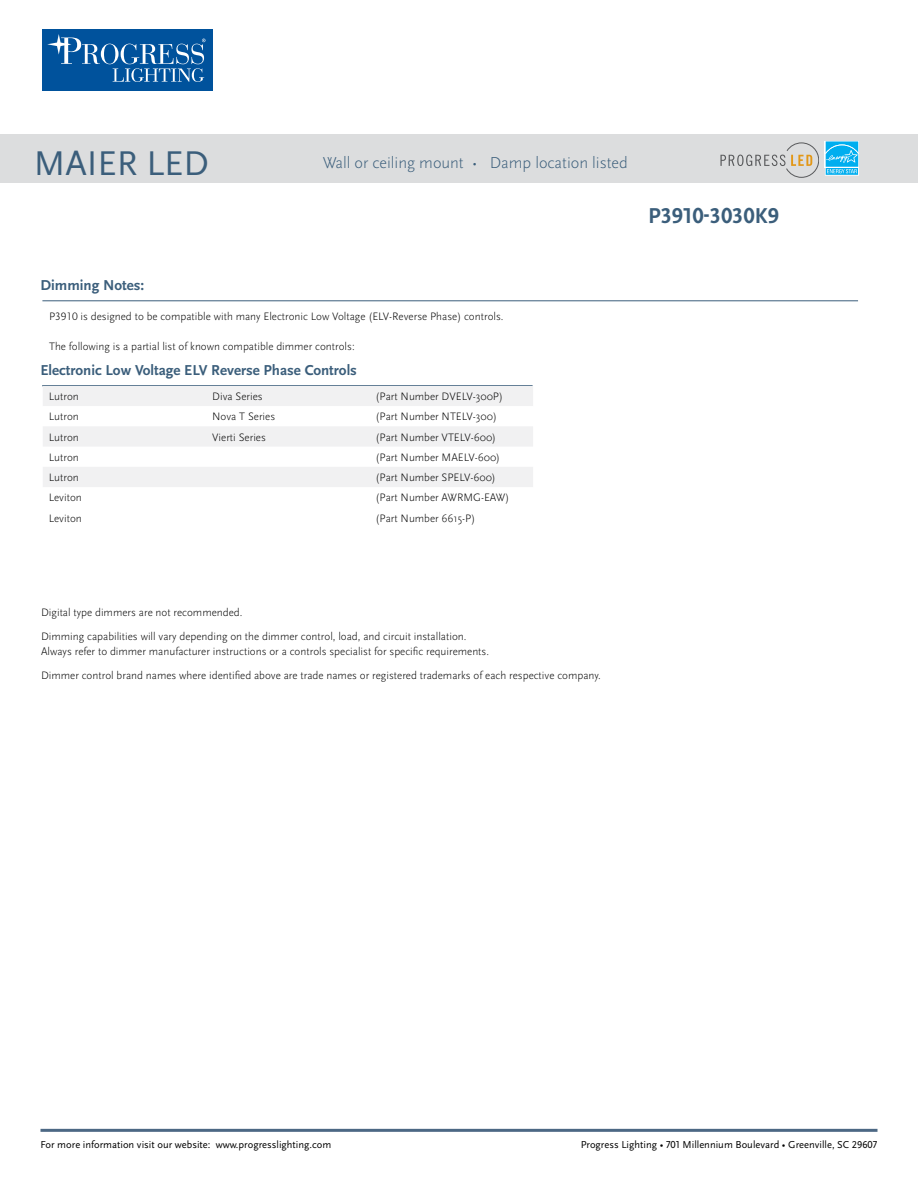
<style>
.page{position:relative;width:918px;height:1188px;background:#fff}
.page>*{position:absolute;margin:0;border:0;box-sizing:border-box;transform-origin:0 0}
.t1{font:35.85px "Scala Sans Pro";color:#3b5e7b}
.t2{font:700 22.5px "Scala Sans Pro";color:#3b5e7b}
.t3{font:300 16.5px "Scala Sans Pro";color:#3b5e7b}
.t4{font:700 15px "Scala Sans Pro";color:#3b5e7b}
.t5{font:300 11.25px/23.9px "Scala Sans Pro";color:#000}
.t6{font:10.5px "Scala Sans Pro";color:#000}
</style>
<div class="page">
<div style="left:42px;top:30px;width:170px;height:61px;background:#00529c"></div>
<svg style="left:101px;top:44px;width:18px;height:20px"></svg>
<div style="left:104px;top:44px;width:11px;height:20px;background:#00529c;border-radius:50%"></div>
<svg style="left:47px;top:34px;width:53px;height:30px"></svg>
<svg style="left:113px;top:39px;width:93px;height:43px"></svg>
<hr style="left:40px;top:1129px;width:838px;height:3px;background:#4c6884">
<hr style="left:42px;top:385px;width:490px;height:1px;background:#3b5e7b">
<svg style="left:43px;top:386px;width:490px;height:101px;fill:#f1f1f2"></svg>
<div style="left:0;top:134px;width:918px;height:49px;background:#dcddde"></div>
<svg style="left:720px;top:143px;width:99px;height:34px"></svg>
<hr style="left:42px;top:301px;width:816px;height:1px;background:#3b5e7b">
<svg style="left:825px;top:141px;width:34px;height:35px"></svg>
<h1 class="t1" style="left:34px;top:142px;width:177px">MAIER LED</h1>
<h3 class="t3" style="left:323px;top:154px;width:307px">Wall or ceiling mount • Damp location listed</h3>
<h3 class="t4" style="left:40px;top:277px;width:105px">Dimming Notes:</h3>
<p class="t5" style="left:49px;top:305px;width:456px">P3910 is designed to be compatible with many Electronic Low Voltage (ELV-Reverse Phase) controls.</p>
<p class="t5" style="left:49px;top:335px;width:307px">The following is a partial list of known compatible dimmer controls:</p>
<h3 class="t4" style="left:40px;top:362px;width:318px">Electronic Low Voltage ELV Reverse Phase Controls</h3>
<p class="t5" style="left:49px;top:385px;width:32px">Lutron</p>
<p class="t5" style="left:212px;top:385px;width:52px">Diva Series</p>
<p class="t5" style="left:376px;top:385px;width:129px">(Part Number DVELV-300P)</p>
<p class="t5" style="left:49px;top:405px;width:32px">Lutron</p>
<p class="t5" style="left:212px;top:405px;width:65px">Nova T Series</p>
<p class="t5" style="left:376px;top:405px;width:123px">(Part Number NTELV-300)</p>
<p class="t5" style="left:49px;top:425px;width:32px">Lutron</p>
<p class="t5" style="left:212px;top:425px;width:55px">Vierti Series</p>
<p class="t5" style="left:376px;top:425px;width:122px">(Part Number VTELV-600)</p>
<p class="t5" style="left:49px;top:445px;width:32px">Lutron</p>
<p class="t5" style="left:376px;top:445px;width:126px">(Part Number MAELV-600)</p>
<p class="t5" style="left:49px;top:466px;width:32px">Lutron</p>
<p class="t5" style="left:376px;top:466px;width:122px">(Part Number SPELV-600)</p>
<p class="t5" style="left:49px;top:486px;width:35px">Leviton</p>
<p class="t5" style="left:376px;top:486px;width:135px">(Part Number AWRMG-EAW)</p>
<p class="t5" style="left:49px;top:506px;width:35px">Leviton</p>
<p class="t5" style="left:376px;top:506px;width:101px">(Part Number 6615-P)</p>
<h2 class="t2" style="left:648px;top:202px;width:133px">P3910-3030K9</h2>
<p class="t5" style="left:41px;top:601px;width:427px">Digital type dimmers are not recommended.<br>Dimming capabilities will vary depending on the dimmer control, load, and circuit installation.</p>
<p class="t5" style="left:41px;top:640px;width:561px">Always refer to dimmer manufacturer instructions or a controls specialist for specific requirements.<br>Dimmer control brand names where identified above are trade names or registered trademarks of each respective company.</p>
<p class="t6" style="left:40px;top:1139px;width:292px">For more information visit our website: www.progresslighting.com</p>
<p class="t6" style="left:581px;top:1138px;width:298px">Progress Lighting • 701 Millennium Boulevard • Greenville, SC 29607</p>
</div>
